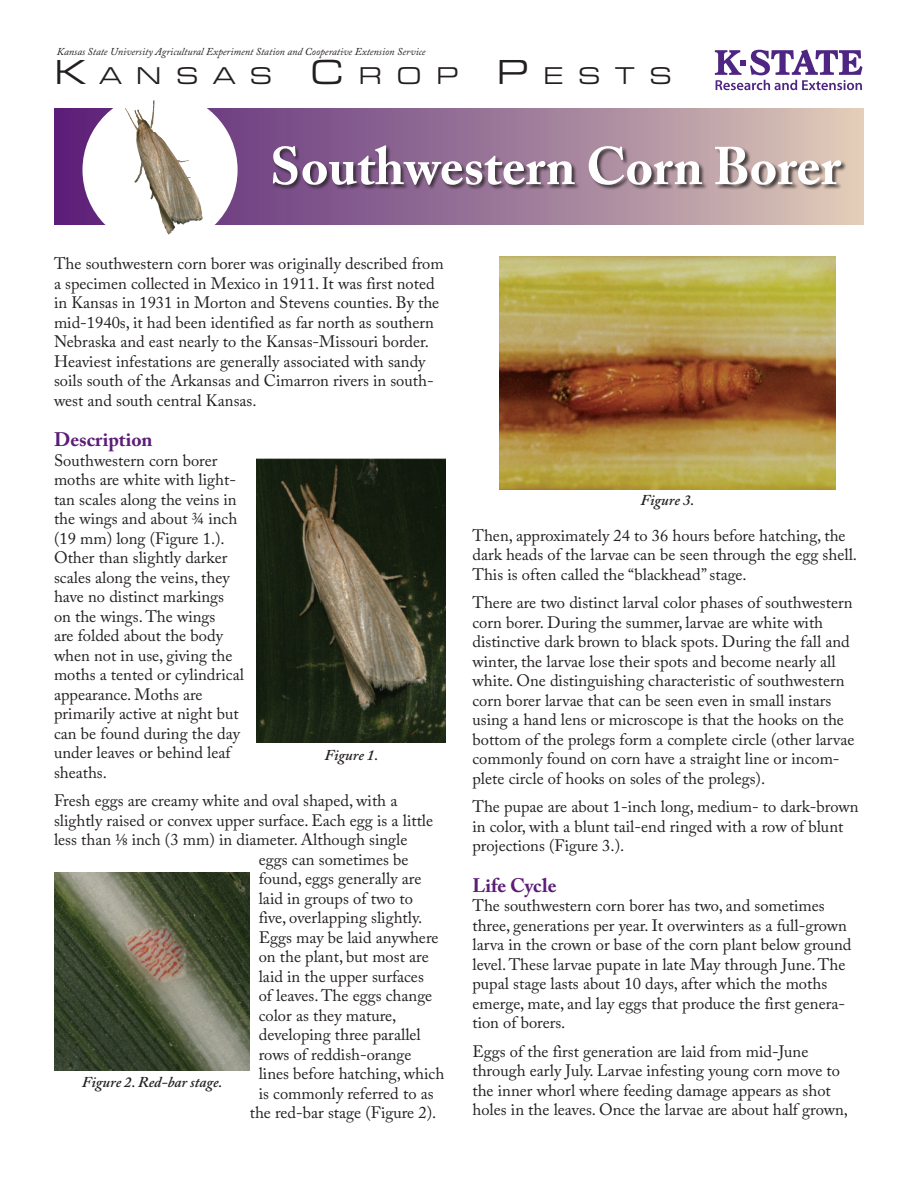
<style>
.page{position:relative;width:918px;height:1188px;background:#fff}
.page>*{position:absolute;margin:0;border:0;box-sizing:border-box;transform-origin:0 0}
.t1{font:700 52.5px "Adobe Caslon Pro";color:#fff}
.t2{font:25.2px "Eurostile Ext";letter-spacing:.57em;color:#231f20}
.SUBHEAD{font:700 19.5px "Adobe Caslon Pro";color:#5c1d78}
.BODY{font:16.5px/19.5px "Adobe Caslon Pro";color:#231f20}
.t3{font:italic 600 15px "Adobe Caslon Pro";color:#231f20}
.Body_Text{font:italic 10.5px "Adobe Caslon Pro";color:#231f20}
.s1{font-size:36px}
.s2{font-size:54px}
</style>
<div class="page">
<svg style="left:54px;top:108px;width:810px;height:117px;background:#a07c9a"></svg>
<img style="left:82px;top:100px;width:156px;height:135px">
<div style="left:273px;top:145px;width:574px;height:45px;background:#231f20;opacity:.75"></div>
<svg style="left:715px;top:50px;width:147px;height:40px"></svg>
<img style="left:257px;top:458px;width:189px;height:285px">
<img style="left:54px;top:873px;width:196px;height:198px">
<img style="left:499px;top:257px;width:336px;height:233px">
<p class="Body_Text" style="left:57px;top:46px;width:370px">Kansas State University Agricultural Experiment Station and Cooperative Extension Service</p>
<p class="t2" style="left:54px;top:58px;width:619px"><span class="s1">K</span>ANSAS <span class="s1">C</span>ROP <span class="s1">P</span> ESTS</p>
<p class="t1" style="left:270px;top:135px;width:572px">Southwestern Corn Bor<span class="s2">er</span></p>
<p class="BODY" style="left:54px;top:254px;width:391px">The southwestern corn borer was originally described from a specimen collected in Mexico in 1911. It was first noted in Kansas in 1931 in Morton and Stevens counties. By the mid-1940s, it had been identified as far north as southern Nebraska and east nearly to the Kansas-Missouri border.<br>Heaviest infestations are generally associated with sandy soils south of the Arkansas and Cimarron rivers in south&shy;west and south central Kansas.</p>
<p class="SUBHEAD" style="left:54px;top:428px;width:100px">Description</p>
<p class="BODY" style="left:54px;top:450px;width:191px">Southwestern corn borer moths are white with light&shy;tan scales along the veins in the wings and about 3/4 inch (19 mm) long (Figure 1.).<br>Other than slightly darker scales along the veins, they have no distinct markings on the wings. The wings<br>are folded about the body when not in use, giving the moths a tented or cylindrical appearance. Moths are primarily active at night but can be found during the day under leaves or behind leaf sheaths.</p>
<p class="BODY" style="left:54px;top:791px;width:345px">Fresh eggs are creamy white and oval shaped, with a</p>
<p class="BODY" style="left:54px;top:810px;width:381px">slightly raised or convex upper surface. Each egg is a little</p>
<p class="BODY" style="left:54px;top:830px;width:355px">less than 1/8 inch (3 mm) in diameter. Although single</p>
<p class="BODY" style="left:259px;top:849px;width:151px">eggs can sometimes be</p>
<p class="BODY" style="left:259px;top:869px;width:164px">found, eggs generally are</p>
<p class="BODY" style="left:259px;top:888px;width:156px">laid in groups of two to</p>
<p class="BODY" style="left:259px;top:908px;width:165px">five, overlapping slightly.</p>
<p class="BODY" style="left:259px;top:927px;width:181px">Eggs may be laid anywhere</p>
<p class="BODY" style="left:259px;top:947px;width:171px">on the plant, but most are</p>
<p class="BODY" style="left:259px;top:966px;width:167px">laid in the upper surfaces</p>
<p class="BODY" style="left:259px;top:986px;width:175px">of leaves. The eggs change</p>
<p class="BODY" style="left:259px;top:1005px;width:139px">color as they mature,</p>
<p class="BODY" style="left:259px;top:1025px;width:164px">developing three parallel</p>
<p class="BODY" style="left:259px;top:1044px;width:154px">rows of reddish-orange</p>
<p class="BODY" style="left:259px;top:1064px;width:187px">lines before hatching, which</p>
<p class="BODY" style="left:259px;top:1083px;width:176px">is commonly referred to as</p>
<p class="BODY" style="left:250px;top:1103px;width:188px">the red-bar stage (Figure 2).</p>
<p class="t3" style="left:324px;top:746px;width:55px">Figure 1.</p>
<p class="t3" style="left:82px;top:1073px;width:142px">Figure 2. Red-bar stage.</p>
<p class="t3" style="left:641px;top:491px;width:55px">Figure 3.</p>
<p class="BODY" style="left:472px;top:525px;width:386px">Then, approximately 24 to 36 hours before hatching, the dark heads of the larvae can be seen through the egg shell.<br>This is often called the “blackhead” stage.</p>
<p class="BODY" style="left:472px;top:593px;width:383px">There are two distinct larval color phases of southwestern corn borer. During the summer, larvae are white with distinctive dark brown to black spots. During the fall and winter, the larvae lose their spots and become nearly all white. One distinguishing characteristic of southwestern corn borer larvae that can be seen even in small instars using a hand lens or microscope is that the hooks on the bottom of the prolegs form a complete circle (other larvae commonly found on corn have a straight line or incom&shy;plete circle of hooks on soles of the prolegs).</p>
<p class="BODY" style="left:472px;top:797px;width:388px">The pupae are about 1-inch long, medium- to dark-brown in color, with a blunt tail-end ringed with a row of blunt projections (Figure 3.).</p>
<p class="SUBHEAD" style="left:472px;top:873px;width:86px">Life Cycle</p>
<p class="BODY" style="left:472px;top:896px;width:380px">The southwestern corn borer has two, and sometimes three, generations per year. It overwinters as a full-grown larva in the crown or base of the corn plant below ground level. These larvae pupate in late May through June. The pupal stage lasts about 10 days, after which the moths emerge, mate, and lay eggs that produce the first genera&shy;tion of borers.</p>
<p class="BODY" style="left:472px;top:1041px;width:377px">Eggs of the first generation are laid from mid-June through early July. Larvae infesting young corn move to the inner whorl where feeding damage appears as shot holes in the leaves. Once the larvae are about half grown,</p>
</div>
